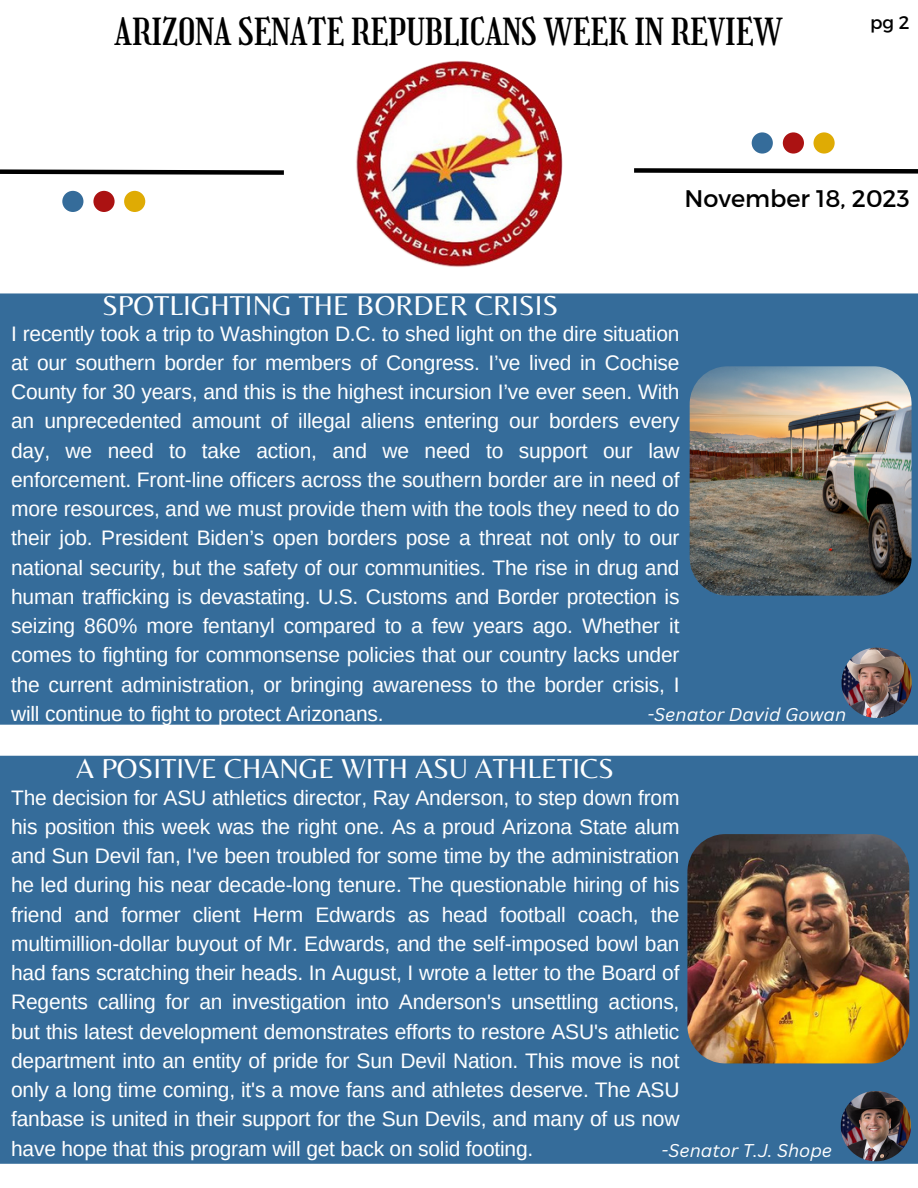
<style>
.page{position:relative;width:918px;height:1188px;background:#fff}
.page>*{position:absolute;margin:0;border:0;box-sizing:border-box;transform-origin:0 0}
.t1{font:36.45px "Girassol";color:#000}
.t2{font:28.5px "Belleza";color:#fff}
.t3{font:24px "Montserrat";color:#000}
.t4{font:21px/29.2px "Arimo";letter-spacing:-.01em;color:#fff;text-align:justify}
.t5{font:18.3px "Montserrat";color:#000}
.t6{font:italic 18px "Canva Sans";color:#fff}
</style>
<div class="page">
<svg style="left:0;top:169px;width:284px;height:6px;background:#3f3f3f"></svg>
<svg style="left:634px;top:168px;width:284px;height:6px;background:#3f3f3f"></svg>
<div style="left:0;top:293px;width:918px;height:432px;background:#356c9a"></div>
<img style="left:690px;top:366px;width:222px;height:230px;border-radius:38px">
<div style="left:752px;top:132px;width:21px;height:22px;background:#356c9a;border-radius:50%"></div>
<div style="left:783px;top:132px;width:21px;height:22px;background:#ab1212;border-radius:50%"></div>
<div style="left:814px;top:132px;width:21px;height:22px;background:#dfab04;border-radius:50%"></div>
<div style="left:62px;top:191px;width:21px;height:21px;background:#356c9a;border-radius:50%"></div>
<div style="left:93px;top:191px;width:22px;height:21px;background:#ab1212;border-radius:50%"></div>
<div style="left:124px;top:191px;width:21px;height:21px;background:#dfab04;border-radius:50%"></div>
<div style="left:0;top:756px;width:918px;height:408px;background:#356c9a"></div>
<img style="left:356px;top:61px;width:206px;height:206px">
<img style="left:841px;top:1091px;width:70px;height:70px">
<img style="left:841px;top:648px;width:71px;height:70px">
<img style="left:687px;top:834px;width:222px;height:229px;border-radius:38px">
<p class="t1" style="left:115px;top:10px;width:669px">ARIZONA SENATE REPUBLICANS WEEK IN REVIEW</p>
<p class="t5" style="left:870px;top:10px;width:41px">pg 2</p>
<p class="t2" style="left:102px;top:289px;width:458px">SPOTLIGHTING THE BORDER CRISIS</p>
<p class="t3" style="left:684px;top:182px;width:227px">November 18, 2023</p>
<p class="t4" style="left:11px;top:319px;width:670px">I recently took a trip to Washington D.C. to shed light on the dire situation at our southern border for members of Congress. I’ve lived in Cochise County for 30 years, and this is the highest incursion I’ve ever seen. With an unprecedented amount of illegal aliens entering our borders every day, we need to take action, and we need to support our law enforcement. Front-line officers across the southern border are in need of more resources, and we must provide them with the tools they need to do their job. President Biden’s open borders pose a threat not only to our national security, but the safety of our communities. The rise in drug and human trafficking is devastating. U.S. Customs and Border protection is seizing 860% more fentanyl compared to a few years ago. Whether it comes to fighting for commonsense policies that our country lacks under the current administration, or bringing awareness to the border crisis, I will continue to fight to protect Arizonans.</p>
<p class="t6" style="left:647px;top:702px;width:200px">-Senator David Gowan</p>
<p class="t2" style="left:76px;top:752px;width:539px">A POSITIVE CHANGE WITH ASU ATHLETICS</p>
<p class="t4" style="left:11px;top:783px;width:670px">The decision for ASU athletics director, Ray Anderson, to step down from his position this week was the right one. As a proud Arizona State alum and Sun Devil fan, I've been troubled for some time by the administration he led during his near decade-long tenure. The questionable hiring of his friend and former client Herm Edwards as head football coach, the multimillion-dollar buyout of Mr. Edwards, and the self-imposed bowl ban had fans scratching their heads. In August, I wrote a letter to the Board of Regents calling for an investigation into Anderson's unsettling actions, but this latest development demonstrates efforts to restore ASU's athletic department into an entity of pride for Sun Devil Nation. This move is not only a long time coming, it's a move fans and athletes deserve. The ASU fanbase is united in their support for the Sun Devils, and many of us now have hope that this program will get back on solid footing.</p>
<p class="t6" style="left:662px;top:1138px;width:172px">-Senator T.J. Shope</p>
</div>
